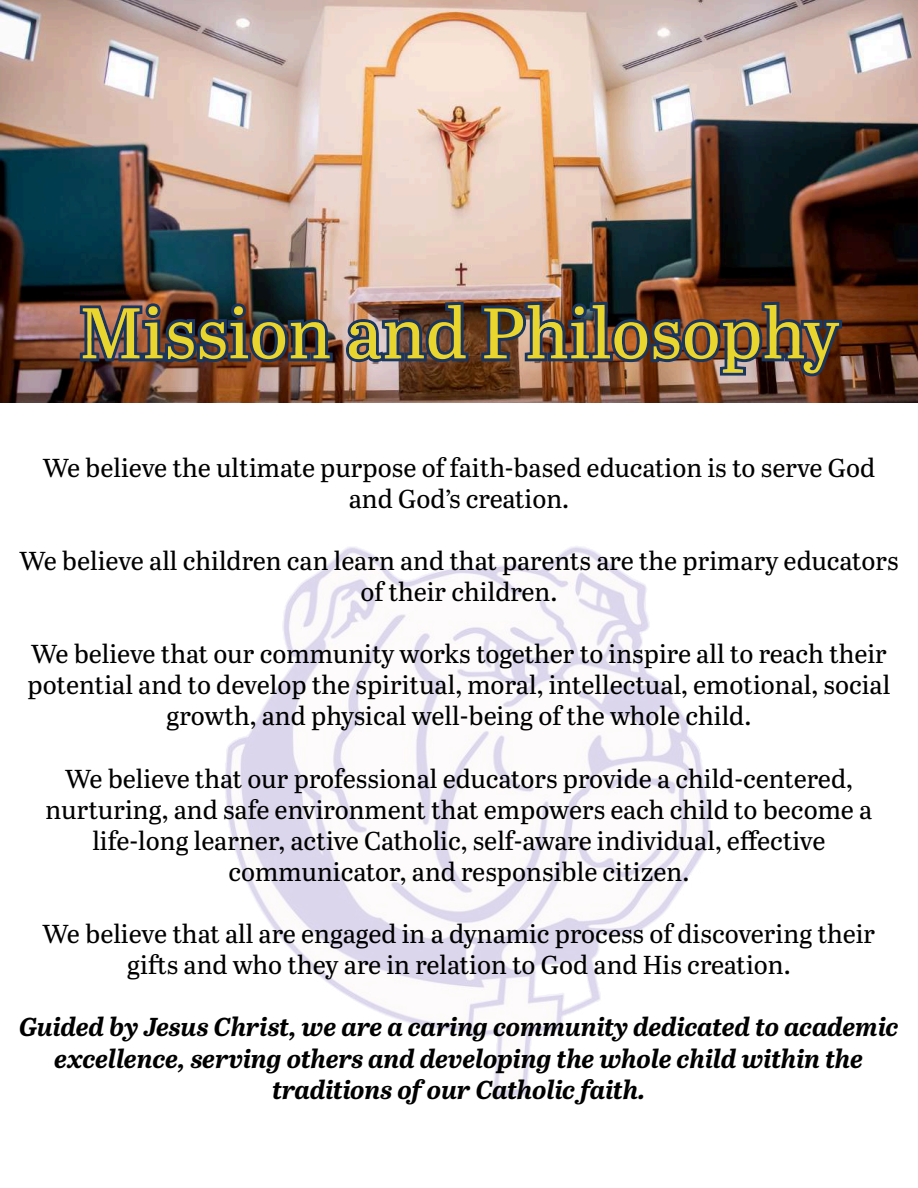
<style>
.page{position:relative;width:918px;height:1188px;background:#fff}
.page>*{position:absolute;margin:0;border:0;box-sizing:border-box;transform-origin:0 0}
.t1{font:71.25px "Abril Text";color:#e8d52e}
.t2{font:25.95px/31px "Abril Text";color:#000;text-align:center}
.t3{font:italic 700 25.95px/31px "Abril Text";color:#000;text-align:center}
</style>
<div class="page">
<img style="left:0;top:0;width:918px;height:402px">
<img style="left:80px;top:302px;width:762px;height:74px">
<img style="left:225px;top:546px;width:485px;height:552px">
<h1 class="t1" style="left:79px;top:282px;width:762px">Mission and Philosophy</h1>
<p class="t2" style="left:43px;top:451px;width:834px">We believe the ultimate purpose of faith-based education is to serve God and God’s creation.</p>
<p class="t2" style="left:19px;top:544px;width:881px">We believe all children can learn and that parents are the primary educators of their children.</p>
<p class="t2" style="left:28px;top:637px;width:864px">We believe that our community works together to inspire all to reach their potential and to develop the spiritual, moral, intellectual, emotional, social growth, and physical well-being of the whole child.</p>
<p class="t2" style="left:46px;top:762px;width:828px">We believe that our professional educators provide a child-centered, nurturing, and safe environment that empowers each child to become a life-long learner, active Catholic, self-aware individual, effective communicator, and responsible citizen.</p>
<p class="t2" style="left:43px;top:917px;width:834px">We believe that all are engaged in a dynamic process of discovering their gifts and who they are in relation to God and His creation.</p>
<p class="t3" style="left:19px;top:1011px;width:881px">Guided by Jesus Christ, we are a caring community dedicated to academic excellence, serving others and developing the whole child within the traditions of our Catholic faith.</p>
</div>
